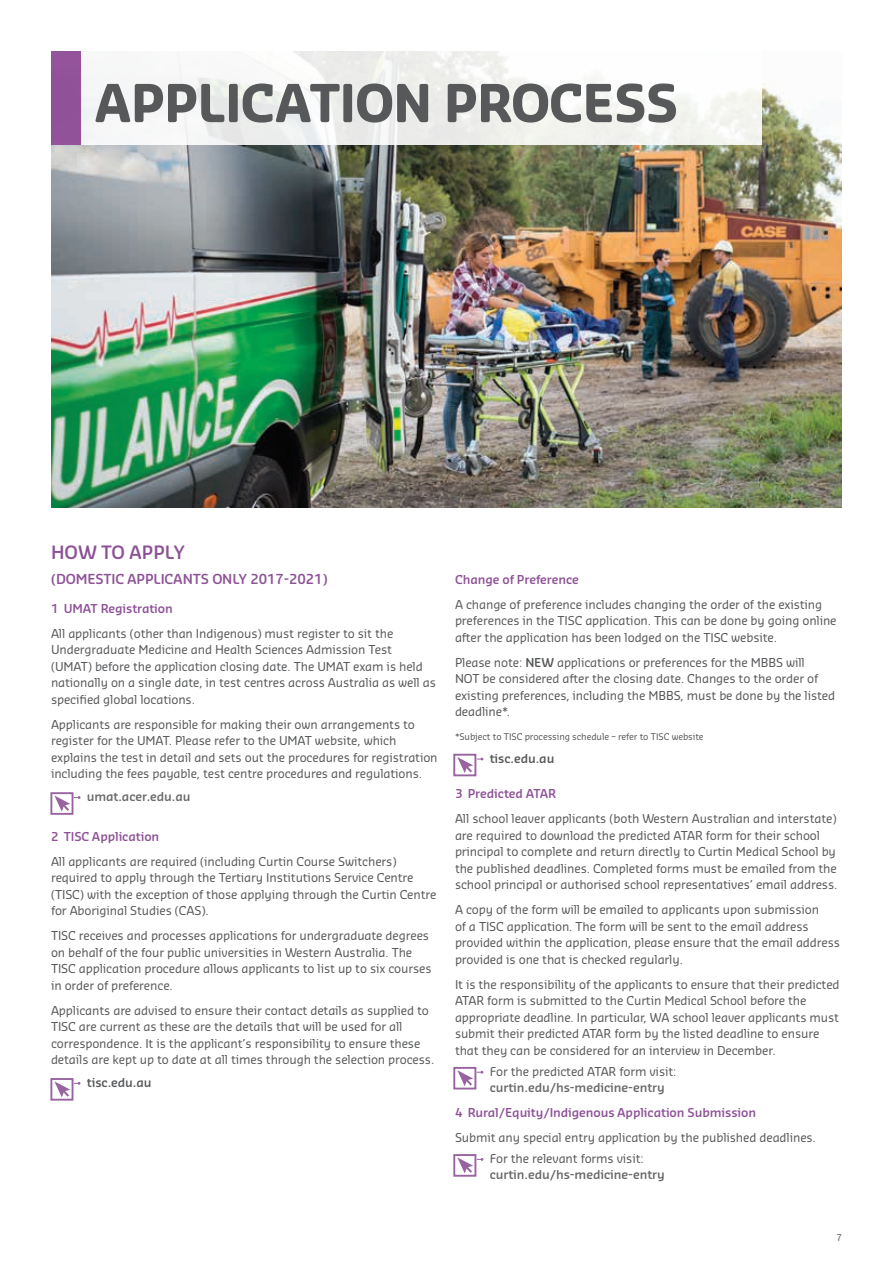
<style>
.page{position:relative;width:893px;height:1263px;background:#fff}
.page>*{position:absolute;margin:0;border:0;box-sizing:border-box;transform-origin:0 0}
.t1{font:700 51px "Sansa Soft Pro";letter-spacing:-.02em;color:#57585a}
.t2{font:600 18px "Sansa Soft Pro";color:#8d5296}
.t3{font:600 13.5px "Sansa Soft Pro";letter-spacing:-.01em;color:#8d5296}
.t4{font:12px/16.5px "Sansa Soft Pro";letter-spacing:-.01em;color:#57585a}
.t5{font:600 12px "Sansa Soft Pro";letter-spacing:-.01em;color:#8d5296}
.t6{font:600 12px/16.5px "Sansa Soft Pro";letter-spacing:-.01em;color:#69696c}
.t7{font:600 12px "Sansa Soft Pro";letter-spacing:-.01em;color:#57585a}
.Disclaimer_Info{font:9px "Sansa Soft Pro";letter-spacing:-.01em;color:#57585a}
.s1{font-weight:600}
.s2{font-weight:600;color:#69696c}
.s3{font-weight:400;color:#57585a}
</style>
<div class="page">
<img style="left:51px;top:84px;width:791px;height:423px">
<div style="left:50px;top:792px;width:23px;height:23px;border:2px solid #98649f"></div>
<svg style="left:54px;top:795px;width:26px;height:17px"></svg>
<div style="left:50px;top:1078px;width:23px;height:22px;border:2px solid #98649f"></div>
<svg style="left:54px;top:1081px;width:26px;height:16px"></svg>
<div style="left:453px;top:1067px;width:23px;height:22px;border:2px solid #98649f"></div>
<svg style="left:457px;top:1070px;width:26px;height:16px"></svg>
<div style="left:453px;top:1154px;width:23px;height:23px;border:2px solid #98649f"></div>
<svg style="left:457px;top:1157px;width:26px;height:16px"></svg>
<div style="left:51px;top:51px;width:711px;height:94px;background:#f4f5f4"></div>
<div style="left:51px;top:51px;width:30px;height:93px;background:#91529a"></div>
<div style="left:453px;top:754px;width:23px;height:22px;border:2px solid #98649f"></div>
<svg style="left:457px;top:757px;width:26px;height:16px"></svg>
<h1 class="t1" style="left:94px;top:70px;width:586px">APPLICATION PROCESS</h1>
<h3 class="t2" style="left:51px;top:540px;width:135px">HOW TO APPLY</h3>
<h4 class="t3" style="left:51px;top:570px;width:278px">(DOMESTIC APPLICANTS ONLY 2017-2021)</h4>
<h5 class="t5" style="left:51px;top:600px;width:123px">1 UMAT Registration</h5>
<p class="t4" style="left:51px;top:625px;width:386px">All applicants (other than Indigenous) must register to sit the Undergraduate Medicine and Health Sciences Admission Test (UMAT) before the application closing date. The UMAT exam is held nationally on a single date, in test centres across Australia as well as specified global locations.</p>
<p class="t4" style="left:51px;top:716px;width:388px">Applicants are responsible for making their own arrangements to register for the UMAT. Please refer to the UMAT website, which explains the test in detail and sets out the procedures for registration including the fees payable, test centre procedures and regulations.</p>
<h5 class="t5" style="left:455px;top:572px;width:126px">Change of Preference</h5>
<p class="t4" style="left:455px;top:596px;width:383px">A change of preference includes changing the order of the existing preferences in the TISC application. This can be done by going online after the application has been lodged on the TISC website.</p>
<p class="t4" style="left:455px;top:654px;width:382px">Please note: <span class="s1">NEW</span> applications or preferences for the MBBS will<br>NOT be considered after the closing date. Changes to the order of existing preferences, including the MBBS, must be done by the listed deadline*.</p>
<p class="Disclaimer_Info" style="left:455px;top:731px;width:250px">*Subject to TISC processing schedule – refer to TISC website</p>
<p class="t7" style="left:490px;top:750px;width:66px">tisc.edu.au</p>
<h5 class="t5" style="left:455px;top:786px;width:103px">3 Predicted ATAR</h5>
<p class="t4" style="left:455px;top:810px;width:384px">All school leaver applicants (both Western Australian and interstate) are required to download the predicted ATAR form for their school principal to complete and return directly to Curtin Medical School by the published deadlines. Completed forms must be emailed from the school principal or authorised school representatives’ email address.</p>
<p class="t4" style="left:455px;top:901px;width:387px">A copy of the form will be emailed to applicants upon submission<br>of a TISC application. The form will be sent to the email address provided within the application, please ensure that the email address provided is one that is checked regularly.</p>
<p class="t4" style="left:455px;top:975px;width:386px">It is the responsibility of the applicants to ensure that their predicted ATAR form is submitted to the Curtin Medical School before the appropriate deadline. In particular, WA school leaver applicants must submit their predicted ATAR form by the listed deadline to ensure that they can be considered for an interview in December.</p>
<p class="t6" style="left:87px;top:788px;width:105px">umat.acer.edu.au</p>
<h5 class="t5" style="left:51px;top:828px;width:110px">2 TISC Application</h5>
<p class="t4" style="left:51px;top:852px;width:387px">All applicants are required (including Curtin Course Switchers) required to apply through the Tertiary Institutions Service Centre (TISC) with the exception of those applying through the Curtin Centre for Aboriginal Studies (CAS).</p>
<p class="t4" style="left:51px;top:927px;width:382px">TISC receives and processes applications for undergraduate degrees on behalf of the four public universities in Western Australia. The TISC application procedure allows applicants to list up to six courses in order of preference.</p>
<p class="t4" style="left:51px;top:1001px;width:385px">Applicants are advised to ensure their contact details as supplied to TISC are current as these are the details that will be used for all correspondence. It is the applicant’s responsibility to ensure these details are kept up to date at all times through the selection process.</p>
<p class="t7" style="left:87px;top:1074px;width:66px">tisc.edu.au</p>
<p class="t4" style="left:490px;top:1062px;width:188px">For the predicted ATAR form visit: <span class="s2">curtin.edu/hs-medicine-entry</span></p>
<h5 class="t5" style="left:455px;top:1104px;width:303px">4 Rural/Equity/Indigenous Application Submission</h5>
<p class="t4" style="left:455px;top:1129px;width:362px">Submit any special entry application by the published deadlines.</p>
<p class="t6" style="left:490px;top:1150px;width:176px"><span class="s3">For the relevant forms visit: </span>curtin.edu/hs-medicine-entry</p>
<p class="Disclaimer_Info" style="left:836px;top:1232px;width:7px">7</p>
</div>
